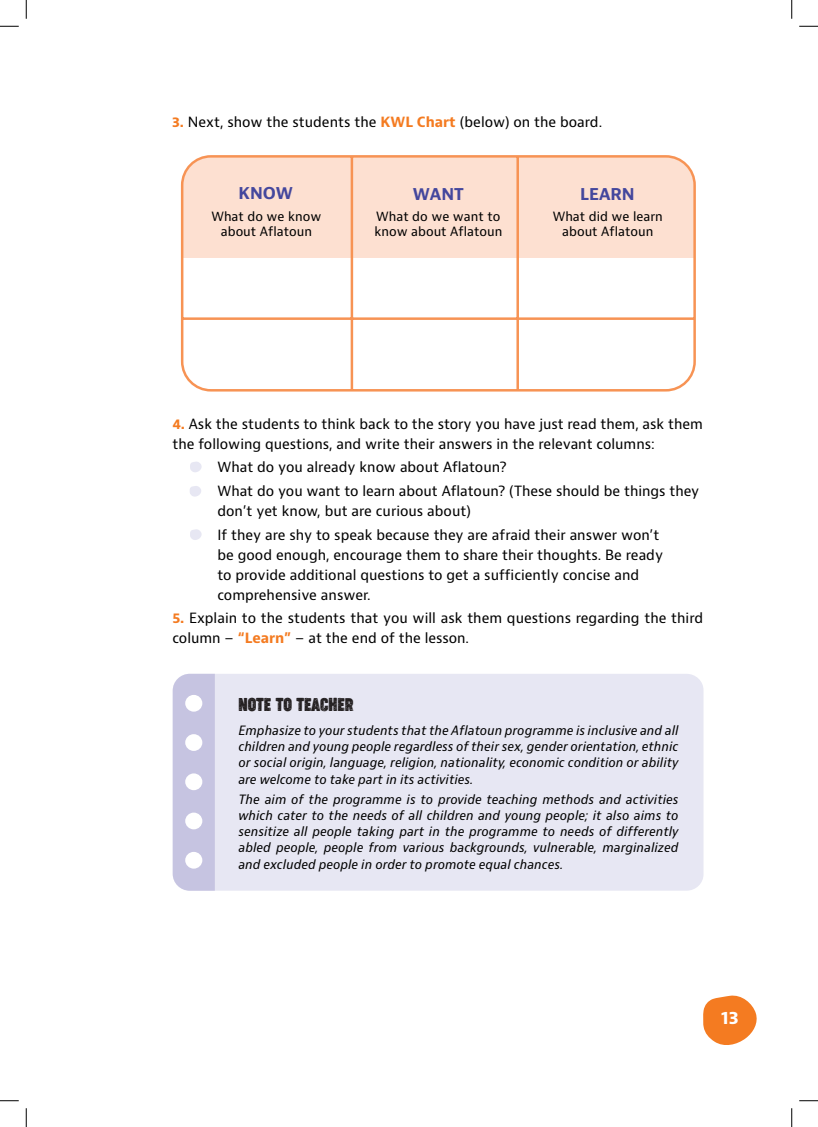
<style>
.page{position:relative;width:818px;height:1127px;background:#fff}
.page>*{position:absolute;margin:0;border:0;box-sizing:border-box;transform-origin:0 0}
.Body{font:17.5px "Cocogoose Compressed Trial Letter";color:#231f20}
.t1{font:700 17.5px "Bernino Sans";color:#fff}
.t2{font:700 15.88px "Bernino Sans";color:#44479d}
.New_body{font:13.75px/20px "Bernino Sans";color:#000}
.Body-2{font:italic 12.5px/16.2px "Bernino Sans";color:#000;text-align:justify}
.t3{font:12.5px/15px "Bernino Sans";color:#000;text-align:center}
.s1{font-weight:700;color:#f47b21}
</style>
<div class="page">
<svg style="left:703px;top:995px;width:54px;height:50px"></svg>
<div style="left:173px;top:673px;width:530px;height:217px;background:#e7e7f3;border-radius:17px"></div>
<svg style="left:180px;top:155px;width:516px;height:237px"></svg>
<div style="left:173px;top:673px;width:42px;height:217px;background:#c6c4e1"></div>
<div style="left:185px;top:694px;width:17px;height:17px;background:#fff;border-radius:50%"></div>
<div style="left:185px;top:851px;width:17px;height:17px;background:#fff;border-radius:50%"></div>
<div style="left:185px;top:734px;width:17px;height:16px;background:#fff;border-radius:50%"></div>
<div style="left:185px;top:773px;width:17px;height:17px;background:#fff;border-radius:50%"></div>
<div style="left:185px;top:812px;width:17px;height:17px;background:#fff;border-radius:50%"></div>
<svg style="left:190px;top:462px;width:12px;height:10px"></svg>
<svg style="left:190px;top:486px;width:11px;height:11px"></svg>
<svg style="left:190px;top:529px;width:12px;height:11px"></svg>
<svg style="left:0;top:25px;width:19px;height:2px"></svg>
<svg style="left:799px;top:25px;width:19px;height:2px"></svg>
<svg style="left:0;top:1100px;width:19px;height:1px"></svg>
<svg style="left:799px;top:1100px;width:19px;height:1px"></svg>
<svg style="left:25px;top:0;width:2px;height:19px"></svg>
<svg style="left:25px;top:1108px;width:2px;height:18px"></svg>
<svg style="left:791px;top:0;width:1px;height:19px"></svg>
<svg style="left:791px;top:1108px;width:1px;height:18px"></svg>
<p class="New_body" style="left:172px;top:113px;width:431px"><span class="s1">3.</span> Next, show the students the <span class="s1">KWL Chart</span> (below) on the board.</p>
<p class="t2" style="left:238px;top:183px;width:56px">KNOW</p>
<p class="t3" style="left:211px;top:210px;width:112px">What do we know about Aflatoun</p>
<p class="t2" style="left:413px;top:183px;width:53px">WANT</p>
<p class="t3" style="left:374px;top:210px;width:129px;text-align:left">What do we want to know about Aflatoun</p>
<p class="t2" style="left:580px;top:183px;width:56px">LEARN</p>
<p class="t3" style="left:553px;top:210px;width:112px">What did we learn about Aflatoun</p>
<p class="New_body" style="left:172px;top:414px;width:532px"><span class="s1">4.</span> Ask the students to think back to the story you have just read them, ask them the following questions, and write their answers in the relevant columns:</p>
<p class="New_body" style="left:217px;top:457px;width:291px">What do you already know about Aflatoun?</p>
<p class="New_body" style="left:217px;top:481px;width:483px">What do you want to learn about Aflatoun? (These should be things they don’t yet know, but are curious about)</p>
<p class="New_body" style="left:217px;top:524px;width:447px">If they are shy to speak because they are afraid their answer won’t be good enough, encourage them to share their thoughts. Be ready to provide additional questions to get a sufficiently concise and comprehensive answer.</p>
<p class="New_body" style="left:172px;top:608px;width:532px"><span class="s1">5.</span> Explain to the students that you will ask them questions regarding the third column – <span class="s1">“Learn”</span> – at the end of the lesson.</p>
<p class="Body" style="left:238px;top:692px;width:117px">NOTE TO TEACHER</p>
<p class="Body-2" style="left:238px;top:722px;width:442px">Emphasize to your students that the Aflatoun programme is inclusive and all children and young people regardless of their sex, gender orientation, ethnic or social origin, language, religion, nationality, economic condition or ability are welcome to take part in its activities.</p>
<p class="Body-2" style="left:238px;top:791px;width:442px">The aim of the programme is to provide teaching methods and activities which cater to the needs of all children and young people; it also aims to sensitize all people taking part in the programme to needs of differently abled people, people from various backgrounds, vulnerable, marginalized and excluded people in order to promote equal chances.</p>
<p class="t1" style="left:721px;top:1006px;width:19px">13</p>
</div>
